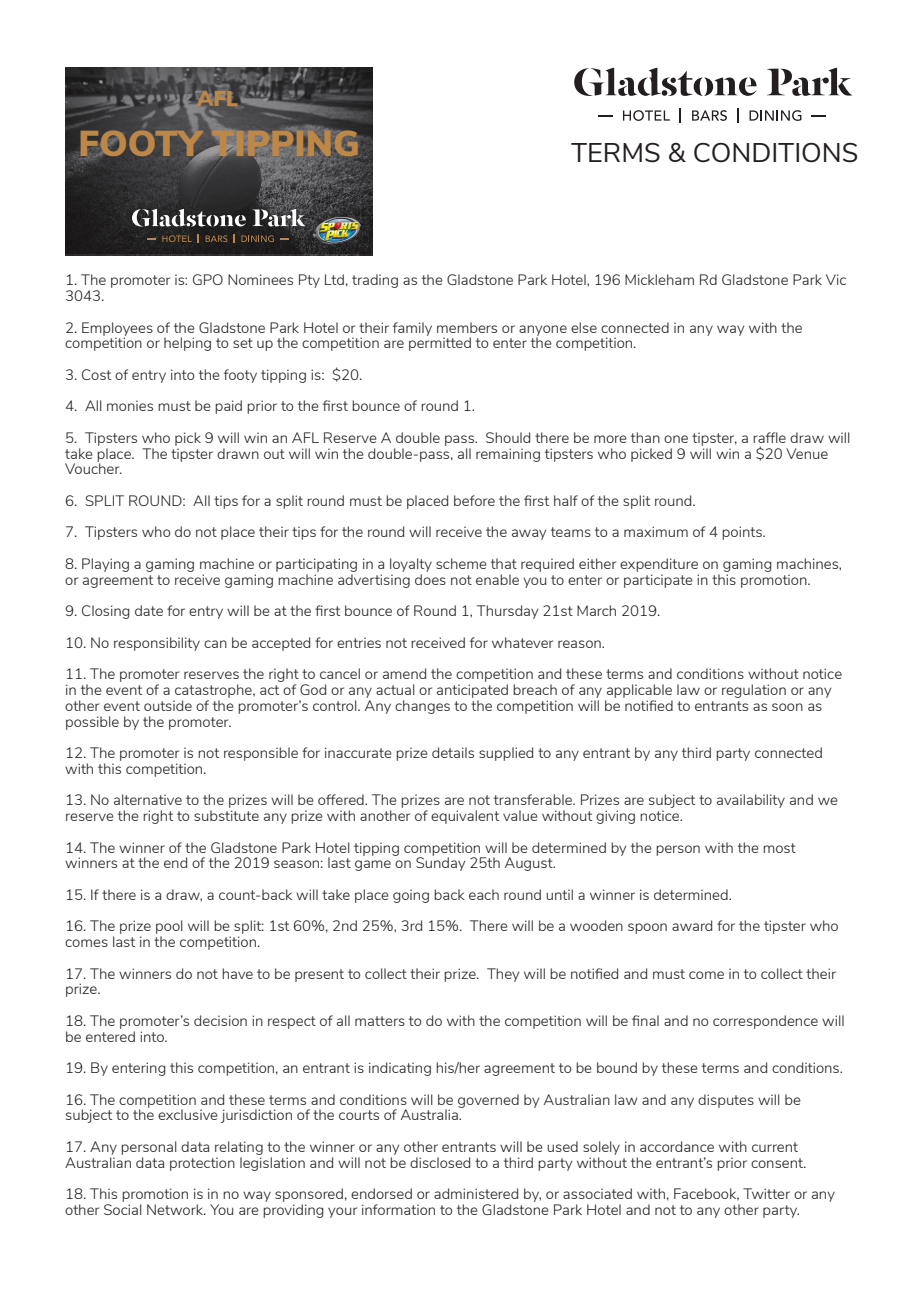
<style>
.page{position:relative;width:919px;height:1289px;background:#fff}
.page>*{position:absolute;margin:0;border:0;box-sizing:border-box;transform-origin:0 0}
.t1{font:900 36px "Nunito Sans";color:#bd8748}
.t2{font:27px "Nunito Sans";color:#231f20}
.t3{font:900 21.6px "Nunito Sans";color:#bd8748}
.t4{font:300 15px/15.8px "Nunito Sans";color:#231f20}
</style>
<div class="page">
<svg style="left:574px;top:68px;width:182px;height:28px"></svg>
<svg style="left:767px;top:68px;width:85px;height:28px"></svg>
<svg style="left:598px;top:115px;width:14px;height:1px"></svg>
<svg style="left:623px;top:110px;width:46px;height:11px"></svg>
<svg style="left:679px;top:108px;width:2px;height:15px"></svg>
<svg style="left:692px;top:110px;width:34px;height:11px"></svg>
<svg style="left:737px;top:108px;width:1px;height:15px"></svg>
<svg style="left:749px;top:110px;width:52px;height:11px"></svg>
<svg style="left:811px;top:115px;width:14px;height:1px"></svg>
<svg style="left:65px;top:68px;width:307px;height:186px;background:#403f40"></svg>
<img style="left:312px;top:215px;width:49px;height:28px">
<svg style="left:132px;top:209px;width:114px;height:18px"></svg>
<svg style="left:252px;top:209px;width:53px;height:18px"></svg>
<svg style="left:162px;top:235px;width:30px;height:7px"></svg>
<svg style="left:205px;top:235px;width:22px;height:7px"></svg>
<svg style="left:241px;top:235px;width:33px;height:7px"></svg>
<svg style="left:196px;top:91px;width:18px;height:15px"></svg>
<svg style="left:227px;top:91px;width:11px;height:15px"></svg>
<p class="t3" style="left:213px;top:83px;width:14px">F</p>
<p class="t1" style="left:78px;top:116px;width:283px">FOOTY TIPPING</p>
<p class="t2" style="left:571px;top:132px;width:289px">TERMS &amp; CONDITIONS</p>
<p class="t4" style="left:65px;top:271px;width:782px">1. The promoter is: GPO Nominees Pty Ltd, trading as the Gladstone Park Hotel, 196 Mickleham Rd Gladstone Park Vic<br>3043.</p>
<p class="t4" style="left:65px;top:318px;width:739px">2. Employees of the Gladstone Park Hotel or their family members or anyone else connected in any way with the competition or helping to set up the competition are permitted to enter the competition.</p>
<p class="t4" style="left:65px;top:366px;width:299px">3. Cost of entry into the footy tipping is: $20.</p>
<p class="t4" style="left:65px;top:397px;width:411px">4. All monies must be paid prior to the first bounce of round 1.</p>
<p class="t4" style="left:65px;top:429px;width:786px">5. Tipsters who pick 9 will win an AFL Reserve A double pass. Should there be more than one tipster, a raffle draw will take place. The tipster drawn out will win the double-pass, all remaining tipsters who picked 9 will win a $20 Venue<br>Voucher.</p>
<p class="t4" style="left:65px;top:492px;width:632px">6. SPLIT ROUND: All tips for a split round must be placed before the first half of the split round.</p>
<p class="t4" style="left:65px;top:523px;width:702px">7. Tipsters who do not place their tips for the round will receive the away teams to a maximum of 4 points.</p>
<p class="t4" style="left:65px;top:555px;width:778px">8. Playing a gaming machine or participating in a loyalty scheme that required either expenditure on gaming machines, or agreement to receive gaming machine advertising does not enable you to enter or participate in this promotion.</p>
<p class="t4" style="left:65px;top:602px;width:596px">9. Closing date for entry will be at the first bounce of Round 1, Thursday 21st March 2019.</p>
<p class="t4" style="left:65px;top:633px;width:541px">10. No responsibility can be accepted for entries not received for whatever reason.</p>
<p class="t4" style="left:65px;top:665px;width:778px">11. The promoter reserves the right to cancel or amend the competition and these terms and conditions without notice in the event of a catastrophe, act of God or any actual or anticipated breach of any applicable law or regulation or any other event outside of the promoter’s control. Any changes to the competition will be notified to entrants as soon as possible by the promoter.</p>
<p class="t4" style="left:65px;top:744px;width:759px">12. The promoter is not responsible for inaccurate prize details supplied to any entrant by any third party connected with this competition.</p>
<p class="t4" style="left:65px;top:791px;width:774px">13. No alternative to the prizes will be offered. The prizes are not transferable. Prizes are subject to availability and we reserve the right to substitute any prize with another of equivalent value without giving notice.</p>
<p class="t4" style="left:65px;top:838px;width:731px">14. The winner of the Gladstone Park Hotel tipping competition will be determined by the person with the most winners at the end of the 2019 season: last game on Sunday 25th August.</p>
<p class="t4" style="left:65px;top:885px;width:668px">15. If there is a draw, a count-back will take place going back each round until a winner is determined.</p>
<p class="t4" style="left:65px;top:917px;width:775px">16. The prize pool will be split: 1st 60%, 2nd 25%, 3rd 15%. There will be a wooden spoon award for the tipster who comes last in the competition.</p>
<p class="t4" style="left:65px;top:964px;width:772px">17. The winners do not have to be present to collect their prize. They will be notified and must come in to collect their prize.</p>
<p class="t4" style="left:65px;top:1011px;width:781px">18. The promoter’s decision in respect of all matters to do with the competition will be final and no correspondence will be entered into.</p>
<p class="t4" style="left:65px;top:1059px;width:779px">19. By entering this competition, an entrant is indicating his/her agreement to be bound by these terms and conditions.</p>
<p class="t4" style="left:65px;top:1090px;width:737px">16. The competition and these terms and conditions will be governed by Australian law and any disputes will be subject to the exclusive jurisdiction of the courts of Australia.</p>
<p class="t4" style="left:65px;top:1137px;width:742px">17. Any personal data relating to the winner or any other entrants will be used solely in accordance with current<br>Australian data protection legislation and will not be disclosed to a third party without the entrant’s prior consent.</p>
<p class="t4" style="left:65px;top:1185px;width:771px">18. This promotion is in no way sponsored, endorsed or administered by, or associated with, Facebook, Twitter or any other Social Network. You are providing your information to the Gladstone Park Hotel and not to any other party.</p>
</div>
